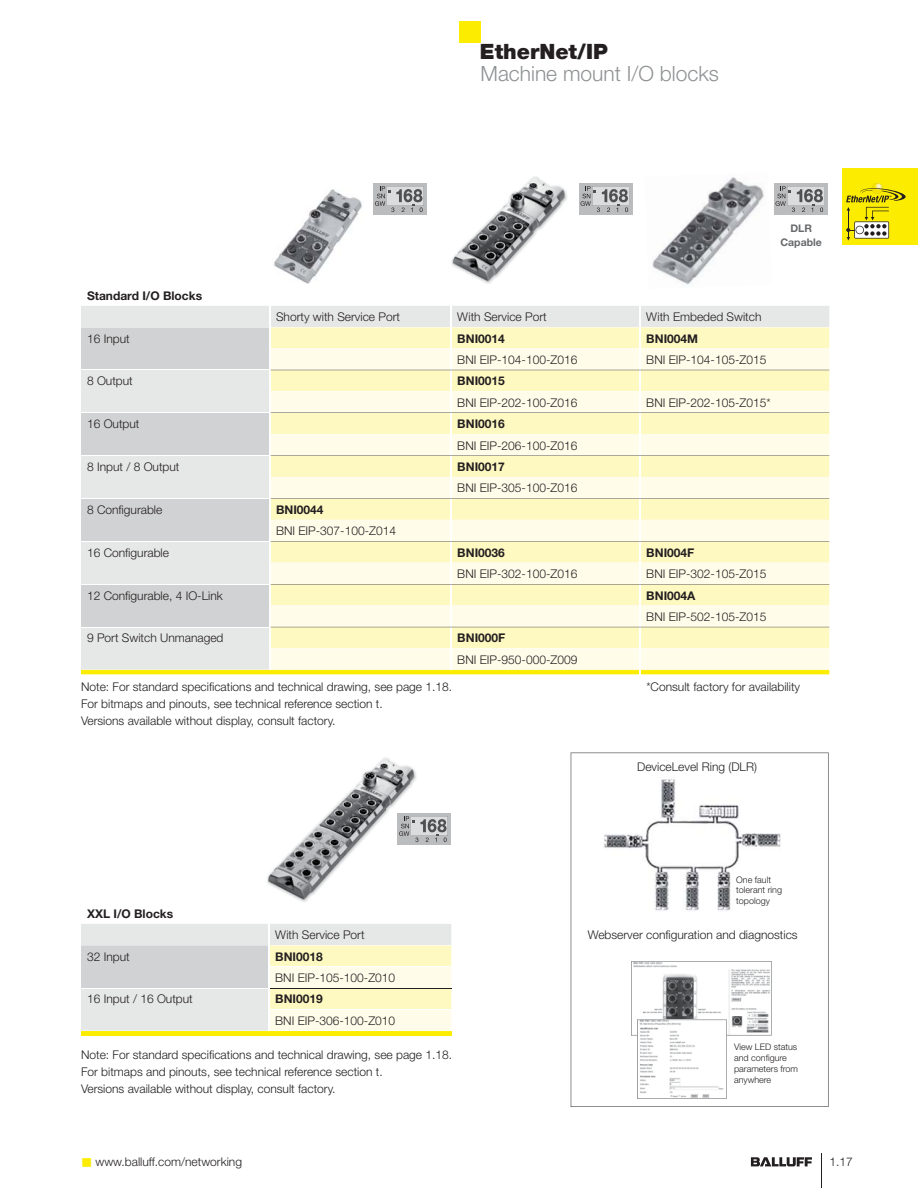
<style>
.page{position:relative;width:918px;height:1188px;background:#fff}
.page>*{position:absolute;margin:0;border:0;box-sizing:border-box;transform-origin:0 0}
.t1{font:300 21px "Helvetica Neue LT";color:#8f9294}
.t2{font:900 21px "Helvetica Neue LT";color:#231f20}
.t3{font:300 12px/17.1px "Helvetica Neue LT";color:#231f20}
.t4{font:700 12px "Helvetica Neue LT";color:#231f20}
.t5{font:700 10.5px/14.4px "Helvetica Neue LT";color:#67696b;text-align:center}
.t6{font:300 9px/10.8px "Helvetica Neue LT";color:#231f20}
</style>
<div class="page">
<hr style="left:821px;top:1154px;width:1px;height:34px;background:#231f20">
<svg style="left:751px;top:1157px;width:61px;height:9px"></svg>
<div style="left:459px;top:21px;width:21px;height:21px;background:#fced00"></div>
<div style="left:842px;top:168px;width:76px;height:77px;background:#fced00"></div>
<svg style="left:846px;top:183px;width:60px;height:58px"></svg>
<svg style="left:81px;top:306px;width:748px;height:368px;background:#f3f0d5"></svg>
<hr style="left:81px;top:1031px;width:370px;height:4px;background:#fced00">
<svg style="left:81px;top:924px;width:370px;height:108px;background:#ebeada"></svg>
<hr style="left:268px;top:924px;width:2px;height:21px;background:#fff">
<hr style="left:268px;top:945px;width:2px;height:22px;background:#fff">
<hr style="left:268px;top:967px;width:2px;height:21px;background:#fff">
<hr style="left:268px;top:988px;width:2px;height:21px;background:#fff">
<hr style="left:268px;top:1009px;width:2px;height:22px;background:#fff">
<hr style="left:270px;top:988px;width:181px;height:1px;background:#231f20">
<img style="left:451px;top:176px;width:116px;height:108px">
<div style="left:579px;top:183px;width:53px;height:32px;background:#bbbcbe"></div>
<svg style="left:581px;top:186px;width:48px;height:26px"></svg>
<img style="left:267px;top:757px;width:150px;height:145px">
<div style="left:397px;top:813px;width:54px;height:32px;background:#bbbcbe"></div>
<svg style="left:399px;top:816px;width:49px;height:26px"></svg>
<img style="left:274px;top:189px;width:88px;height:95px">
<div style="left:373px;top:183px;width:54px;height:32px;background:#bbbcbe"></div>
<svg style="left:375px;top:186px;width:49px;height:26px"></svg>
<div style="left:774px;top:183px;width:53px;height:32px;background:#bbbcbe"></div>
<svg style="left:776px;top:186px;width:48px;height:26px"></svg>
<img style="left:652px;top:177px;width:112px;height:108px">
<svg style="left:571px;top:752px;width:258px;height:355px"></svg>
<h1 class="t2" style="left:480px;top:39px;width:129px">EtherNet/IP</h1>
<h1 class="t1" style="left:481px;top:66px;width:240px">Machine mount I/O blocks</h1>
<p class="t5" style="left:780px;top:222px;width:43px">DLR<br>Capable</p>
<p class="t4" style="left:87px;top:291px;width:117px">Standard I/O Blocks</p>
<p class="t3" style="left:276px;top:309px;width:126px">Shorty with Service Port</p>
<p class="t3" style="left:457px;top:309px;width:91px">With Service Port</p>
<p class="t3" style="left:646px;top:309px;width:117px">With Embeded Switch</p>
<p class="t3" style="left:87px;top:331px;width:44px">16 Input</p>
<p class="t4" style="left:457px;top:334px;width:49px">BNI0014</p>
<p class="t4" style="left:646px;top:334px;width:53px">BNI004M</p>
<p class="t3" style="left:457px;top:352px;width:122px">BNI EIP-104-100-Z016</p>
<p class="t3" style="left:646px;top:352px;width:122px">BNI EIP-104-105-Z015</p>
<p class="t3" style="left:87px;top:374px;width:47px">8 Output</p>
<p class="t4" style="left:457px;top:377px;width:49px">BNI0015</p>
<p class="t3" style="left:457px;top:395px;width:122px">BNI EIP-202-100-Z016</p>
<p class="t3" style="left:646px;top:395px;width:126px">BNI EIP-202-105-Z015*</p>
<p class="t3" style="left:87px;top:416px;width:54px">16 Output</p>
<p class="t4" style="left:457px;top:420px;width:49px">BNI0016</p>
<p class="t3" style="left:457px;top:438px;width:122px">BNI EIP-206-100-Z016</p>
<p class="t3" style="left:87px;top:459px;width:94px">8 Input / 8 Output</p>
<p class="t4" style="left:457px;top:462px;width:49px">BNI0017</p>
<p class="t3" style="left:457px;top:481px;width:122px">BNI EIP-305-100-Z016</p>
<p class="t3" style="left:87px;top:502px;width:77px">8 Configurable</p>
<p class="t4" style="left:276px;top:505px;width:49px">BNI0044</p>
<p class="t3" style="left:276px;top:524px;width:122px">BNI EIP-307-100-Z014</p>
<p class="t3" style="left:87px;top:545px;width:84px">16 Configurable</p>
<p class="t4" style="left:457px;top:548px;width:49px">BNI0036</p>
<p class="t4" style="left:646px;top:548px;width:50px">BNI004F</p>
<p class="t3" style="left:457px;top:566px;width:122px">BNI EIP-302-100-Z016</p>
<p class="t3" style="left:646px;top:566px;width:122px">BNI EIP-302-105-Z015</p>
<p class="t3" style="left:87px;top:588px;width:137px">12 Configurable, 4 IO-Link</p>
<p class="t4" style="left:646px;top:591px;width:51px">BNI004A</p>
<p class="t3" style="left:646px;top:609px;width:122px">BNI EIP-502-105-Z015</p>
<p class="t3" style="left:87px;top:631px;width:138px">9 Port Switch Unmanaged</p>
<p class="t4" style="left:457px;top:634px;width:50px">BNI000F</p>
<p class="t3" style="left:457px;top:652px;width:122px">BNI EIP-950-000-Z009</p>
<p class="t3" style="left:81px;top:679px;width:373px">Note: For standard specifications and technical drawing, see page 1.18.<br>For bitmaps and pinouts, see technical reference section t.<br>Versions available without display, consult factory.</p>
<p class="t3" style="left:646px;top:679px;width:155px">*Consult factory for availability</p>
<p class="t3" style="left:637px;top:759px;width:121px">DeviceLevel Ring (DLR)</p>
<p class="t4" style="left:87px;top:909px;width:88px">XXL I/O Blocks</p>
<p class="t3" style="left:275px;top:927px;width:91px">With Service Port</p>
<p class="t3" style="left:87px;top:949px;width:44px">32 Input</p>
<p class="t4" style="left:275px;top:952px;width:49px">BNI0018</p>
<p class="t3" style="left:275px;top:970px;width:122px">BNI EIP-105-100-Z010</p>
<p class="t3" style="left:87px;top:992px;width:107px">16 Input / 16 Output</p>
<p class="t4" style="left:275px;top:995px;width:49px">BNI0019</p>
<p class="t3" style="left:275px;top:1013px;width:122px">BNI EIP-306-100-Z010</p>
<p class="t3" style="left:81px;top:1047px;width:373px">Note: For standard specifications and technical drawing, see page 1.18.<br>For bitmaps and pinouts, see technical reference section t.<br>Versions available without display, consult factory.</p>
<p class="t3" style="left:96px;top:1155px;width:148px">www.balluff.com/networking</p>
<p class="t6" style="left:736px;top:875px;width:47px">One fault tolerant ring topology</p>
<p class="t3" style="left:588px;top:928px;width:212px">Webserver configuration and diagnostics</p>
<p class="t6" style="left:734px;top:1042px;width:66px">View LED status and configure parameters from anywhere</p>
<p class="t3" style="left:830px;top:1155px;width:25px">1.17</p>
</div>
